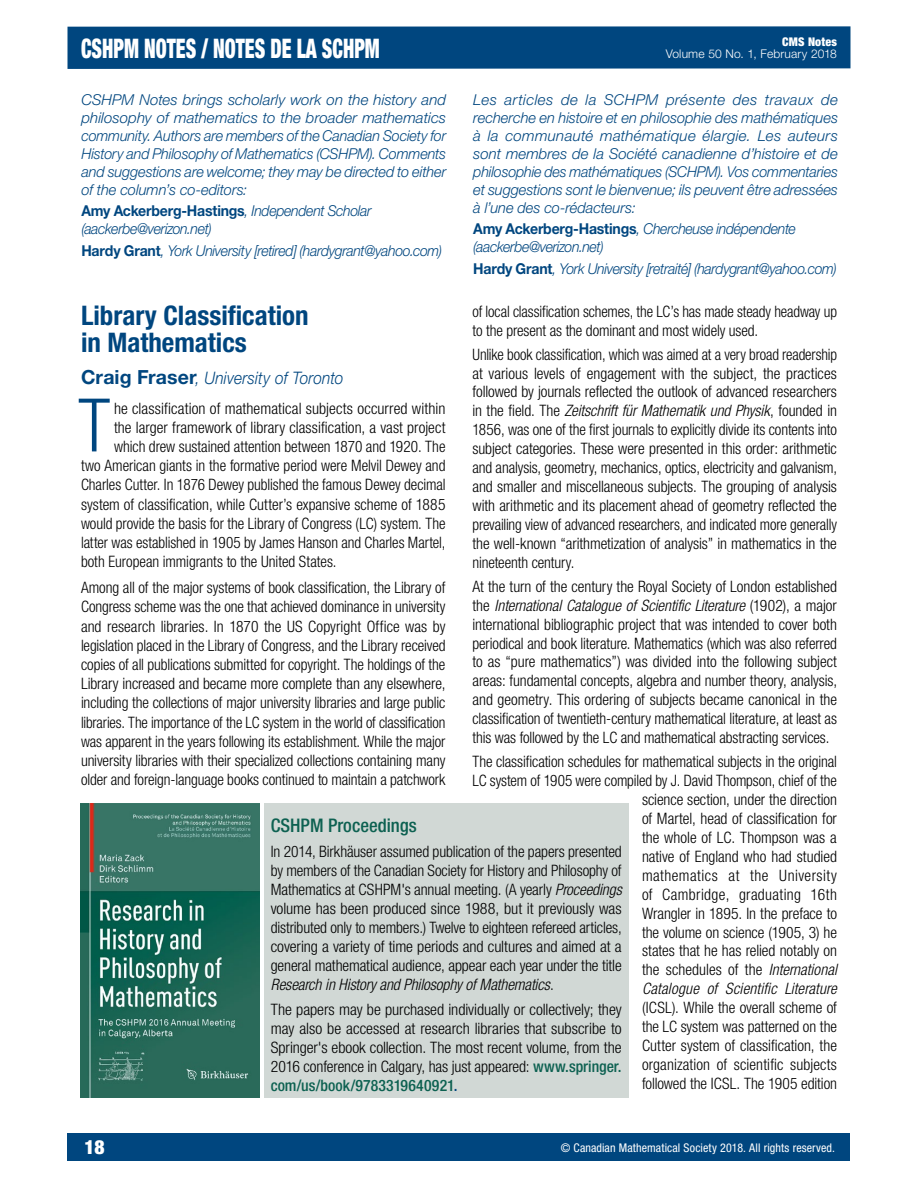
<style>
.page{position:relative;width:918px;height:1188px;background:#fff}
.page>*{position:absolute;margin:0;border:0;box-sizing:border-box;transform-origin:0 0}
.t1{font:300 condensed 73.95px "Helvetica Neue LT Std";color:#00467f}
.t2{font:700 condensed 27px/27px "Helvetica Neue LT Std";color:#00467f}
.t3{font:900 condensed 27px "Helvetica Neue LT Std";color:#fff;scale:.73 1}
.t4{font:900 condensed 19.5px "Helvetica Neue LT Std";color:#fff}
.t5{font:500 condensed 18.75px "Helvetica Neue LT Std";color:#0d6151}
.t6{font:italic 300 17.25px "Helvetica Neue LT Std";letter-spacing:.01em;color:#00467f;scale:.9 1}
.t7{font:300 condensed 15.75px/19px "Helvetica Neue LT Std";letter-spacing:-.005em;color:#000;text-align:justify}
.t8{font:300 condensed 15.75px/19px "Helvetica Neue LT Std";letter-spacing:-.005em;color:#000;scale:.95 1}
.t9{font:300 condensed 15.75px "Helvetica Neue LT Std";letter-spacing:-.005em;color:#000;scale:.96 1}
.t10{font:italic 300 15px/18px "Helvetica Neue LT Std";letter-spacing:-.02em;color:#00467f;text-align:justify}
.t11{font:italic 300 15px/18px "Helvetica Neue LT Std";letter-spacing:-.02em;color:#00467f;scale:.94 1}
.t12{font:condensed 12px "Helvetica Neue LT Std";letter-spacing:.01em;color:#fff}
.t13{font:300 12px "Helvetica Neue LT Std";letter-spacing:.015em;color:#fff}
.t14{font:900 condensed 12px "Helvetica Neue LT Std";letter-spacing:.015em;color:#fff}
.s1{font-weight:700;font-style:normal}
.s2{font-weight:700;font-style:normal;font-size:19.5px}
.s3{font-style:italic}
.s4{font-weight:500;color:#0d6151}
.s5{font-weight:500;color:#00467f}
</style>
<div class="page">
<div style="left:68px;top:1134px;width:782px;height:27px;background:#00467f"></div>
<div style="left:68px;top:26px;width:782px;height:43px;background:#00467f"></div>
<div style="left:264px;top:804px;width:364px;height:294px;background:#d1d8d5"></div>
<img style="left:80px;top:804px;width:179px;height:294px">
<p class="t14" style="left:782px;top:35px;width:56px">CMS NOTES</p>
<h2 class="t3" style="left:81px;top:32px;width:411px">CSHPM NOTES / NOTES DE LA SCHPM</h2>
<p class="t13" style="left:666px;top:46px;width:173px">Volume 50 No. 1, February 2018</p>
<p class="t10" style="left:81px;top:91px;width:366px">CSHPM Notes brings scholarly work on the history and philosophy of mathematics to the broader mathematics community. Authors are members of the Canadian Society for History and Philosophy of Mathematics (CSHPM). Comments and suggestions are welcome; they may be directed to either of the column’s co-editors:</p>
<p class="t11" style="left:81px;top:202px;width:310px"><span class="s1">Amy Ackerberg-Hastings</span>, Independent Scholar (aackerbe@verizon.net)</p>
<p class="t11" style="left:81px;top:241px;width:385px"><span class="s1">Hardy Grant</span>, York University [retired] (hardygrant@yahoo.com)</p>
<p class="t10" style="left:473px;top:91px;width:366px">Les articles de la SCHPM présente des travaux de recherche en histoire et en philosophie des mathématiques à la communauté mathématique élargie. Les auteurs sont membres de la Société canadienne d’histoire et de philosophie des mathématiques (SCHPM). Vos commentaries et suggestions sont le bienvenue; ils peuvent être adressées à l’une des co-rédacteurs:</p>
<p class="t11" style="left:473px;top:220px;width:345px"><span class="s1">Amy Ackerberg-Hastings</span>, Chercheuse indépendente (aackerbe@verizon.net)</p>
<p class="t11" style="left:473px;top:259px;width:388px"><span class="s1">Hardy Grant</span>, York University [retraité] (hardygrant@yahoo.com)</p>
<h2 class="t2" style="left:81px;top:302px;width:229px">Library Classification in Mathematics</h2>
<p class="t6" style="left:81px;top:368px;width:293px"><span class="s2">Craig Fraser</span>, University of Toronto</p>
<h1 class="t1" style="left:78px;top:383px;width:33px">T</h1>
<p class="t7" style="left:114px;top:398px;width:333px">he classification of mathematical subjects occurred within</p>
<p class="t8" style="left:472px;top:302px;width:385px">of local classification schemes, the LC’s has made steady headway up to the present as the dominant and most widely used.</p>
<p class="t8" style="left:472px;top:344px;width:385px;text-align:justify">Unlike book classification, which was aimed at a very broad readership at various levels of engagement with the subject, the practices followed by journals reflected the outlook of advanced researchers in the field. The <span class="s3">Zeitschrift für Mathematik und Physik</span>, founded in 1856, was one of the first journals to explicitly divide its contents into subject categories. These were presented in this order: arithmetic and analysis, geometry, mechanics, optics, electricity and galvanism, and smaller and miscellaneous subjects. The grouping of analysis with arithmetic and its placement ahead of geometry reflected the prevailing view of advanced researchers, and indicated more generally the well-known “arithmetization of analysis” in mathematics in the nineteenth century.</p>
<p class="t7" style="left:472px;top:576px;width:366px">At the turn of the century the Royal Society of London established the <span class="s3">International Catalogue of Scientific Literature</span> (1902), a major international bibliographic project that was intended to cover both periodical and book literature. Mathematics (which was also referred to as “pure mathematics”) was divided into the following subject areas: fundamental concepts, algebra and number theory, analysis, and geometry. This ordering of subjects became canonical in the classification of twentieth-century mathematical literature, at least as this was followed by the LC and mathematical abstracting services.</p>
<p class="t7" style="left:472px;top:751px;width:366px;text-align:right">The classification schedules for mathematical subjects in the original LC system of 1905 were compiled by J. David Thompson, chief of the science section, under the direction<br>of Martel, head of classification for<br>the whole of LC. Thompson was a<br>native of England who had studied<br>mathematics at the University<br>of Cambridge, graduating 16th<br>Wrangler in 1895. In the preface to<br>the volume on science (1905, 3) he<br>states that he has relied notably on<br>the schedules of the <span class="s3">International<br>Catalogue of Scientific Literature</span></p>
<p class="t7" style="left:642px;top:998px;width:197px">(ICSL). While the overall scheme of the LC system was patterned on the Cutter system of classification, the organization of scientific subjects followed the ICSL. The 1905 edition</p>
<p class="t7" style="left:114px;top:418px;width:333px">the larger framework of library classification, a vast project</p>
<p class="t7" style="left:114px;top:437px;width:333px">which drew sustained attention between 1870 and 1920. The</p>
<p class="t7" style="left:81px;top:456px;width:366px">two American giants in the formative period were Melvil Dewey and</p>
<p class="t9" style="left:81px;top:476px;width:381px">Charles Cutter. In 1876 Dewey published the famous Dewey decimal</p>
<p class="t7" style="left:81px;top:494px;width:366px">system of classification, while Cutter’s expansive scheme of 1885</p>
<p class="t7" style="left:81px;top:514px;width:366px">would provide the basis for the Library of Congress (LC) system. The</p>
<p class="t9" style="left:81px;top:533px;width:381px">latter was established in 1905 by James Hanson and Charles Martel,</p>
<p class="t7" style="left:81px;top:552px;width:257px">both European immigrants to the United States.</p>
<p class="t7" style="left:81px;top:578px;width:366px">Among all of the major systems of book classification, the Library of Congress scheme was the one that achieved dominance in university and research libraries. In 1870 the US Copyright Office was by legislation placed in the Library of Congress, and the Library received copies of all publications submitted for copyright. The holdings of the Library increased and became more complete than any elsewhere, including the collections of major university libraries and large public libraries. The importance of the LC system in the world of classification was apparent in the years following its establishment. While the major university libraries with their specialized collections containing many older and foreign-language books continued to maintain a patchwork</p>
<p class="t5" style="left:271px;top:815px;width:148px">CSHPM Proceedings</p>
<p class="t7" style="left:271px;top:842px;width:353px">In 2014, Birkhäuser assumed publication of the papers presented by members of the Canadian Society for History and Philosophy of Mathematics at CSHPM's annual meeting. (A yearly <span class="s3">Proceedings </span>volume has been produced since 1988, but it previously was distributed only to members.) Twelve to eighteen refereed articles, covering a variety of time periods and cultures and aimed at a general mathematical audience, appear each year under the title <span class="s3">Research in History and Philosophy of Mathematics</span>.</p>
<p class="t7" style="left:271px;top:1000px;width:352px;text-align:left">The papers may be purchased individually or collectively; they may also be accessed at research libraries that subscribe to Springer's ebook collection. The most recent volume, from the 2016 conference in Calgary, has just appeared: <span class="s4">www.springer. com/us/book/9783319640921</span><span class="s5">.</span></p>
<p class="t4" style="left:84px;top:1136px;width:22px">18</p>
<p class="t12" style="left:561px;top:1141px;width:276px">© Canadian Mathematical Society 2018. All rights reserved.</p>
</div>
